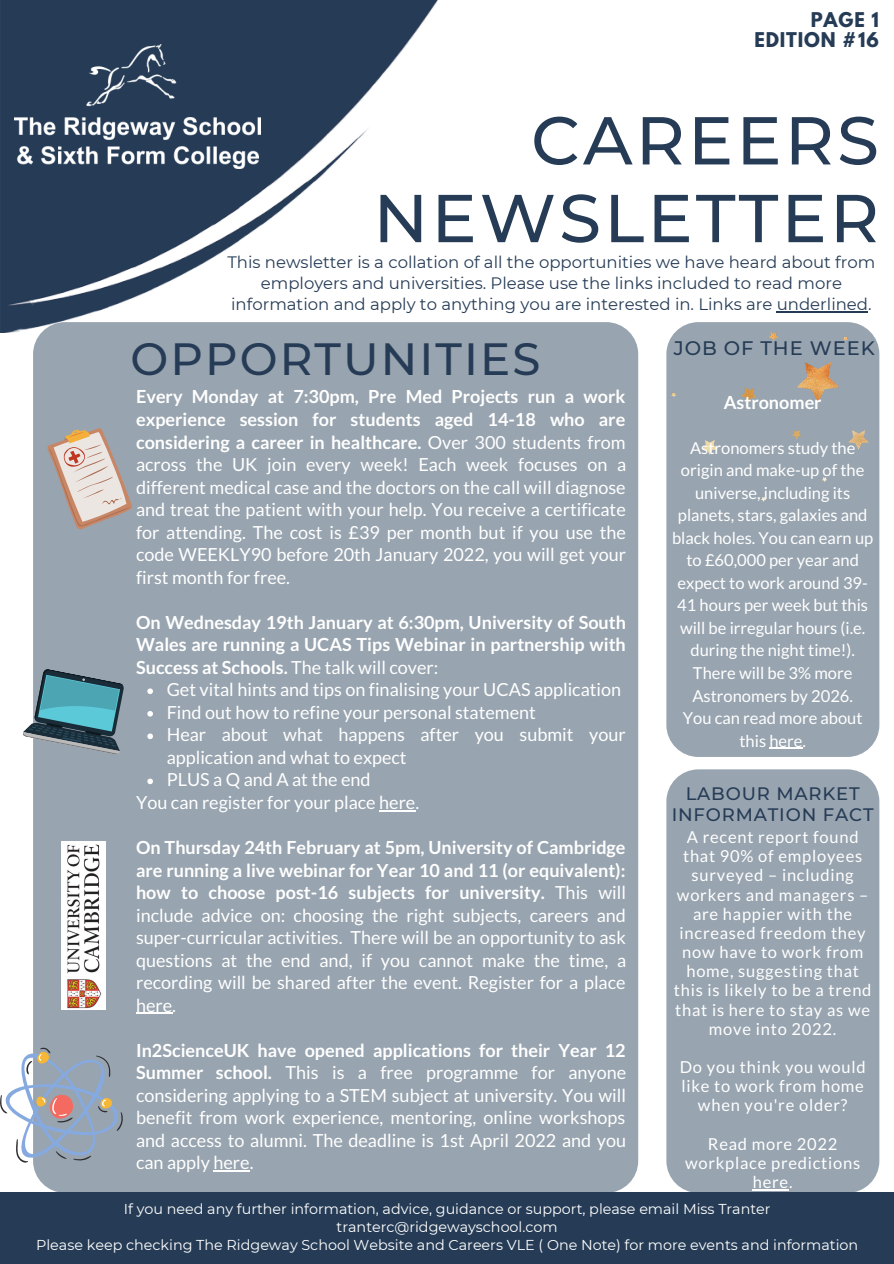
<style>
.page{position:relative;width:894px;height:1264px;background:#fff}
.page>*{position:absolute;margin:0;border:0;box-sizing:border-box;transform-origin:0 0}
.t1{font:500 67.5px/77.7px "Montserrat";letter-spacing:.045em;color:#263c56;text-align:right}
.t2{font:500 45px "Montserrat";letter-spacing:.045em;color:#263c56}
.t3{font:500 19.5px "Montserrat";letter-spacing:.045em;color:#263c56}
.t4{font:18px/22.5px "Lato";color:#fff;text-align:justify}
.t5{font:700 18px/22.5px "Lato";color:#fff;text-align:justify}
.t6{font:500 18px/20.2px "Montserrat";letter-spacing:.045em;color:#263c56;text-align:center}
.t7{font:700 18px "League Spartan";letter-spacing:.045em;color:#263c56}
.t8{font:16.5px/19.2px "Lato";letter-spacing:.045em;color:#fff;text-align:center}
.t9{font:16.5px/22.5px "Lato";color:#fff;text-align:center}
.t10{font:16.5px/21.5px "Montserrat";color:#263c56;text-align:center}
.t11{font:14.25px/18px "Montserrat";color:#fff;text-align:center}
.s1{font-weight:700}
.s2{font-weight:400}
</style>
<div class="page">
<div style="left:33px;top:322px;width:605px;height:870px;background:#98a4af;border-radius:32px"></div>
<div style="left:666px;top:322px;width:213px;height:435px;background:#98a4af;border-radius:32px"></div>
<div style="left:666px;top:769px;width:213px;height:423px;background:#98a4af;border-radius:32px"></div>
<img style="left:0;top:0;width:521px;height:332px">
<div style="left:30px;top:38px;width:182px;height:145px;background:#263c56"></div>
<img style="left:15px;top:44px;width:245px;height:124px">
<hr style="left:776px;top:311px;width:91px;height:2px;background:#263c56">
<div style="left:0;top:1192px;width:893px;height:71px;background:#263c56"></div>
<svg style="left:47px;top:428px;width:85px;height:101px"></svg>
<svg style="left:23px;top:669px;width:101px;height:85px"></svg>
<svg style="left:0;top:1047px;width:123px;height:115px"></svg>
<img style="left:671px;top:332px;width:197px;height:169px">
<svg style="left:147px;top:688px;width:6px;height:6px"></svg>
<svg style="left:147px;top:711px;width:6px;height:5px"></svg>
<svg style="left:147px;top:733px;width:6px;height:6px"></svg>
<svg style="left:147px;top:778px;width:6px;height:6px"></svg>
<hr style="left:379px;top:810px;width:36px;height:1px;background:#fff">
<hr style="left:136px;top:1012px;width:36px;height:2px;background:#fff">
<hr style="left:213px;top:1170px;width:36px;height:1px;background:#fff">
<img style="left:61px;top:841px;width:44px;height:168px">
<hr style="left:769px;top:747px;width:33px;height:1px;background:#fff">
<hr style="left:752px;top:1188px;width:36px;height:2px;background:#fff">
<p class="t7" style="left:810px;top:10px;width:70px">PAGE 1</p>
<p class="t7" style="left:754px;top:31px;width:126px">EDITION #16</p>
<p class="t1" style="left:373px;top:101px;width:507px">CAREERS<br>NEWSLETTER</p>
<p class="t10" style="left:227px;top:251px;width:649px">This newsletter is a collation of all the opportunities we have heard about from employers and universities. Please use the links included to read more information and apply to anything you are interested in. Links are underlined.</p>
<p class="t2" style="left:130px;top:332px;width:411px">OPPORTUNITIES</p>
<p class="t3" style="left:673px;top:336px;width:202px">JOB OF THE WEEK</p>
<p class="t4" style="left:136px;top:385px;width:491px"><span class="s1">Every Monday at 7:30pm, Pre Med Projects run a work experience session for students aged 14-18 who are considering a career in healthcare.</span> Over 300 students from across the UK join every week! Each week focuses on a different medical case and the doctors on the call will diagnose and treat the patient with your help. You receive a certificate for attending. The cost is £39 per month but if you use the code WEEKLY90 before 20th January 2022, you will get your first month for free.</p>
<p class="t5" style="left:136px;top:610px;width:491px">On Wednesday 19th January at 6:30pm, University of South Wales are running a UCAS Tips Webinar in partnership with Success at Schools. <span class="s2">The talk will cover:</span></p>
<p class="t4" style="left:167px;top:678px;width:456px">Get vital hints and tips on finalising your UCAS application</p>
<p class="t4" style="left:167px;top:700px;width:370px">Find out how to refine your personal statement</p>
<p class="t4" style="left:167px;top:723px;width:460px">Hear about what happens after you submit your application and what to expect</p>
<p class="t4" style="left:167px;top:768px;width:205px">PLUS a Q and A at the end</p>
<p class="t4" style="left:136px;top:790px;width:284px">You can register for your place here.</p>
<p class="t4" style="left:136px;top:835px;width:491px"><span class="s1">On Thursday 24th February at 5pm, University of Cambridge are running a live webinar for Year 10 and 11 (or equivalent): how to choose post-16 subjects for university.</span> This will include advice on: choosing the right subjects, careers and super-curricular activities. There will be an opportunity to ask questions at the end and, if you cannot make the time, a recording will be shared after the event. Register for a place here.</p>
<p class="t4" style="left:136px;top:1038px;width:491px"><span class="s1">In2ScienceUK have opened applications for their Year 12<br>Summer school.</span> This is a free programme for anyone considering applying to a STEM subject at university. You will benefit from work experience, mentoring, online workshops and access to alumni. The deadline is 1st April 2022 and you can apply here.</p>
<p class="t5" style="left:723px;top:390px;width:99px">Astronomer</p>
<p class="t9" style="left:672px;top:436px;width:203px">Astronomers study the origin and make-up of the universe, including its planets, stars, galaxies and black holes. You can earn up to £60,000 per year and expect to work around 39-<br>41 hours per week but this will be irregular hours (i.e. during the night time!).<br>There will be 3% more<br>Astronomers by 2026.</p>
<p class="t9" style="left:682px;top:706px;width:181px">You can read more about this here.</p>
<p class="t6" style="left:671px;top:783px;width:203px">LABOUR MARKET<br>INFORMATION FACT</p>
<p class="t8" style="left:673px;top:827px;width:199px">A recent report found that 90% of employees surveyed – including workers and managers – are happier with the increased freedom they now have to work from home, suggesting that this is likely to be a trend that is here to stay as we move into 2022.</p>
<p class="t8" style="left:679px;top:1056px;width:187px">Do you think you would like to work from home when you're older?</p>
<p class="t8" style="left:685px;top:1133px;width:176px">Read more 2022 workplace predictions here.</p>
<p class="t11" style="left:124px;top:1199px;width:648px">If you need any further information, advice, guidance or support, please email Miss Tranter tranterc@ridgewayschool.com</p>
<p class="t11" style="left:36px;top:1235px;width:823px">Please keep checking The Ridgeway School Website and Careers VLE ( One Note) for more events and information</p>
<p class="t11" style="left:123px;top:1203px;width:648px">If you need any further information, advice, guidance or support, please email Miss Tranter tranterc@ridgewayschool.com</p>
<p class="t11" style="left:36px;top:1239px;width:823px">Please keep checking The Ridgeway School Website and Careers VLE ( One Note) for more events and information</p>
</div>
